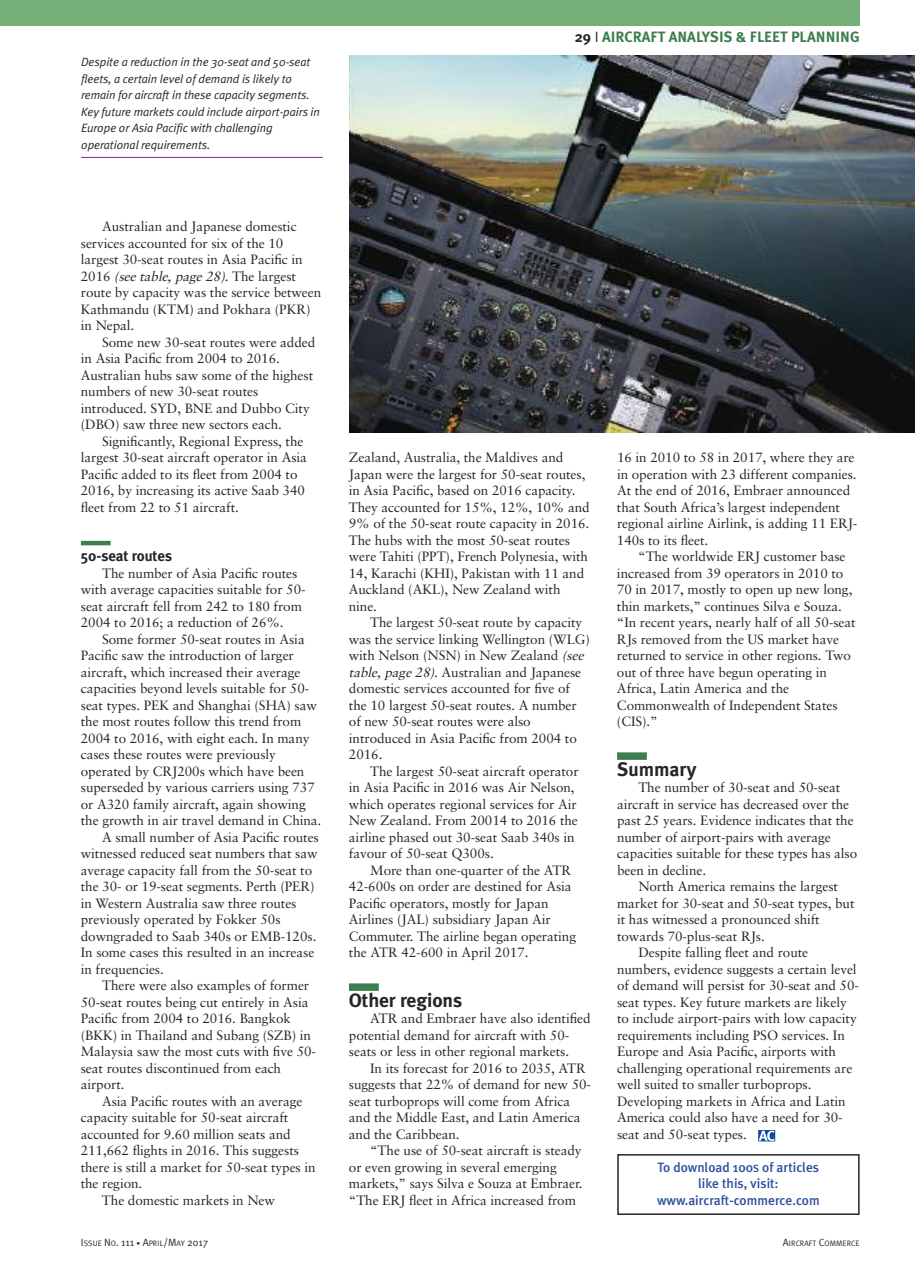
<style>
.page{position:relative;width:915px;height:1263px;background:#fff}
.page>*{position:absolute;margin:0;border:0;box-sizing:border-box;transform-origin:0 0}
.t1{font:700 19.5px "Meta Plus";letter-spacing:-.005em;color:#272627}
.t2{font:700 15px "Meta Plus";color:#3c7e4d}
.t3{font:700 15px "Meta Plus";letter-spacing:-.005em;color:#272627}
.t4{font:13.5px/16.5px "Sabon";letter-spacing:-.005em;color:#272627}
.t5{font:500 13.5px/16.2px "Meta Plus";color:#2d4f9f;text-align:center}
.t6{font:italic 12px/16.5px "Meta Plus Normal";letter-spacing:-.005em;color:#272627}
.t7{font:10.5px "Meta Plus Normal";color:#272627}
.t8{font:7.8px "Meta Plus Normal";color:#272627}
.s1{color:#272627}
.s2{font-family:"Meta Plus Normal";font-weight:400;color:#272627}
.s3{font-style:italic}
.s4{font-size:10.5px}
.s5{font-size:7.8px}
.s6{font-size:7.5px}
</style>
<div class="page">
<hr style="left:81px;top:541px;width:30px;height:4px;background:#3c7e4d">
<div style="left:349px;top:983px;width:29px;height:8px;background:#3c7e4d"></div>
<div style="left:617px;top:752px;width:29px;height:8px;background:#3c7e4d"></div>
<div style="left:0;top:0;width:859px;height:26px;background:#75ae76"></div>
<div style="left:617px;top:1154px;width:242px;height:61px;border:2px solid #272627"></div>
<svg style="left:758px;top:1130px;width:16px;height:11px"></svg>
<img style="left:349px;top:55px;width:565px;height:377px">
<hr style="left:81px;top:157px;width:242px;height:1px;background:#882480">
<p class="t6" style="left:81px;top:54px;width:240px">Despite a reduction in the 30-seat and 50-seat fleets, a certain level of demand is likely to remain for aircraft in these capacity segments.<br>Key future markets could include airport-pairs in Europe or Asia Pacific with challenging operational requirements.</p>
<p class="t2" style="left:574px;top:28px;width:286px"><span class="s1">29</span> <span class="s2">I</span> AIRCRAFT ANALYSIS &amp; FLEET PLANNING</p>
<p class="t4" style="left:81px;top:219px;width:242px;text-indent:21px">Australian and Japanese domestic services accounted for six of the 10 largest 30-seat routes in Asia Pacific in 2016 <span class="s3">(seetable,page28)</span>. The largest route by capacity was the service between Kathmandu (KTM) and Pokhara (PKR) in Nepal.</p>
<p class="t4" style="left:81px;top:335px;width:236px;text-indent:21px">Some new 30-seat routes were added in Asia Pacific from 2004 to 2016.<br>Australian hubs saw some of the highest numbers of new 30-seat routes introduced. SYD, BNE and Dubbo City (DBO) saw three new sectors each.</p>
<p class="t4" style="left:81px;top:434px;width:227px;text-indent:21px">Significantly, Regional Express, the largest 30-seat aircraft operator in Asia Pacific added to its fleet from 2004 to 2016, by increasing its active Saab 340 fleet from 22 to 51 aircraft.</p>
<p class="t3" style="left:81px;top:547px;width:93px">50-seat routes</p>
<p class="t4" style="left:81px;top:566px;width:226px;text-indent:21px">The number of Asia Pacific routes with average capacities suitable for 50- seat aircraft fell from 242 to 180 from 2004 to 2016; a reduction of 26%.</p>
<p class="t4" style="left:102px;top:632px;width:204px">Some former 50-seat routes in Asia</p>
<p class="t4" style="left:81px;top:648px;width:214px">Pacific saw the introduction of larger</p>
<p class="t4" style="left:81px;top:665px;width:221px">aircraft, which increased their average</p>
<p class="t4" style="left:81px;top:681px;width:230px">capacities beyond levels suitable for 50-</p>
<p class="t4" style="left:81px;top:698px;width:237px">seat types. PEK and Shanghai (SHA) saw</p>
<p class="t4" style="left:81px;top:714px;width:222px">the most routes follow this trend from</p>
<p class="t4" style="left:81px;top:731px;width:230px">2004 to 2016, with eight each. In many</p>
<p class="t4" style="left:81px;top:747px;width:196px">cases these routes were previously</p>
<p class="t4" style="left:81px;top:764px;width:225px">operated by CRJ200s which have been</p>
<p class="t4" style="left:81px;top:780px;width:235px">superseded by various carriers using 737</p>
<p class="t4" style="left:81px;top:797px;width:226px">or A320 family aircraft, again showing</p>
<p class="t4" style="left:81px;top:813px;width:242px">the growth in air travel demand in China.</p>
<p class="t4" style="left:102px;top:830px;width:218px">A small number of Asia Pacific routes</p>
<p class="t4" style="left:81px;top:846px;width:238px">witnessed reduced seat numbers that saw</p>
<p class="t4" style="left:81px;top:863px;width:233px">average capacity fall from the 50-seat to</p>
<p class="t4" style="left:81px;top:879px;width:235px">the 30- or 19-seat segments. Perth (PER)</p>
<p class="t4" style="left:81px;top:896px;width:217px">in Western Australia saw three routes</p>
<p class="t4" style="left:81px;top:912px;width:201px">previously operated by Fokker 50s</p>
<p class="t4" style="left:81px;top:929px;width:237px">downgraded to Saab 340s or EMB-120s.</p>
<p class="t4" style="left:81px;top:945px;width:235px">In some cases this resulted in an increase</p>
<p class="t4" style="left:81px;top:962px;width:85px">in frequencies.</p>
<p class="t4" style="left:102px;top:978px;width:208px">There were also examples of former</p>
<p class="t4" style="left:81px;top:995px;width:229px">50-seat routes being cut entirely in Asia</p>
<p class="t4" style="left:81px;top:1011px;width:212px">Pacific from 2004 to 2016. Bangkok</p>
<p class="t4" style="left:81px;top:1028px;width:232px">(BKK) in Thailand and Subang (SZB) in</p>
<p class="t4" style="left:81px;top:1044px;width:237px">Malaysia saw the most cuts with five 50-</p>
<p class="t4" style="left:81px;top:1061px;width:202px">seat routes discontinued from each</p>
<p class="t4" style="left:81px;top:1077px;width:45px">airport.</p>
<p class="t4" style="left:102px;top:1094px;width:202px">Asia Pacific routes with an average</p>
<p class="t4" style="left:81px;top:1110px;width:209px">capacity suitable for 50-seat aircraft</p>
<p class="t4" style="left:81px;top:1127px;width:211px">accounted for 9.60 million seats and</p>
<p class="t4" style="left:81px;top:1143px;width:220px">211,662 flights in 2016. This suggests</p>
<p class="t4" style="left:81px;top:1160px;width:236px">there is still a market for 50-seat types in</p>
<p class="t4" style="left:81px;top:1176px;width:63px">the region.</p>
<p class="t4" style="left:102px;top:1193px;width:174px">The domestic markets in New</p>
<p class="t4" style="left:348px;top:450px;width:242px">Zealand, Australia, the Maldives and Japan were the largest for 50-seat routes, in Asia Pacific, based on 2016 capacity.<br>They accounted for 15%, 12%, 10% and 9% of the 50-seat route capacity in 2016.<br>The hubs with the most 50-seat routes were Tahiti (PPT), French Polynesia, with 14, Karachi (KHI), Pakistan with 11 and Auckland (AKL), New Zealand with nine.</p>
<p class="t4" style="left:348px;top:615px;width:242px;text-indent:21px">The largest 50-seat route by capacity was the service linking Wellington (WLG) with Nelson (NSN) in New Zealand <span class="s3">(see table,page28)</span>. Australian and Japanese domestic services accounted for five of the 10 largest 50-seat routes. A number of new 50-seat routes were also introduced in Asia Pacific from 2004 to 2016.</p>
<p class="t4" style="left:349px;top:764px;width:231px;text-indent:21px">The largest 50-seat aircraft operator in Asia Pacific in 2016 was Air Nelson, which operates regional services for Air New Zealand. From 20014 to 2016 the airline phased out 30-seat Saab 340s in favour of 50-seat Q300s.</p>
<p class="t4" style="left:349px;top:863px;width:229px;text-indent:21px">More than one-quarter of the ATR 42-600s on order are destined for Asia Pacific operators, mostly for Japan Airlines (JAL) subsidiary Japan Air Commuter. The airline began operating the ATR 42-600 in April 2017.</p>
<h1 class="t1" style="left:349px;top:988px;width:115px">Other regions</h1>
<p class="t4" style="left:349px;top:1011px;width:243px;text-indent:21px">ATR and Embraer have also identified potential demand for aircraft with 50- seats or less in other regional markets.</p>
<p class="t4" style="left:349px;top:1061px;width:243px;text-indent:21px">In its forecast for 2016 to 2035, ATR suggests that 22% of demand for new 50- seat turboprops will come from Africa and the Middle East, and Latin America and the Caribbean.</p>
<p class="t4" style="left:349px;top:1143px;width:235px;text-indent:21px">“The use of 50-seat aircraft is steady or even growing in several emerging markets,” says Silva e Souza at Embraer. “The ERJ fleet in Africa increased from</p>
<p class="t4" style="left:616px;top:450px;width:242px">16 in 2010 to 58 in 2017, where they are in operation with 23 different companies.<br>At the end of 2016, Embraer announced that South Africa’s largest independent regional airline Airlink, is adding 11 ERJ-140s to its fleet.</p>
<p class="t4" style="left:616px;top:549px;width:240px;text-indent:21px">“The worldwide ERJ customer base increased from 39 operators in 2010 to 70 in 2017, mostly to open up new long, thin markets,” continues Silva e Souza. “In recent years, nearly half of all 50-seat RJs removed from the US market have returned to service in other regions. Two out of three have begun operating in Africa, Latin America and the Commonwealth of Independent States (CIS).”</p>
<h1 class="t1" style="left:617px;top:757px;width:81px">Summary</h1>
<p class="t4" style="left:617px;top:780px;width:242px;text-indent:21px">The number of 30-seat and 50-seat aircraft in service has decreased over the past 25 years. Evidence indicates that the number of airport-pairs with average capacities suitable for these types has also been in decline.</p>
<p class="t4" style="left:638px;top:879px;width:201px">North America remains the largest</p>
<p class="t4" style="left:617px;top:896px;width:239px">market for 30-seat and 50-seat types, but</p>
<p class="t4" style="left:617px;top:912px;width:204px">it has witnessed a pronounced shift</p>
<p class="t4" style="left:617px;top:929px;width:149px">towards 70-plus-seat RJs.</p>
<p class="t4" style="left:638px;top:945px;width:171px">Despite falling fleet and route</p>
<p class="t4" style="left:617px;top:962px;width:241px">numbers, evidence suggests a certain level</p>
<p class="t4" style="left:617px;top:978px;width:243px">of demand will persist for 30-seat and 50-</p>
<p class="t4" style="left:617px;top:995px;width:231px">seat types. Key future markets are likely</p>
<p class="t4" style="left:617px;top:1011px;width:241px">to include airport-pairs with low capacity</p>
<p class="t4" style="left:617px;top:1028px;width:229px">requirements including PSO services. In</p>
<p class="t4" style="left:617px;top:1044px;width:220px">Europe and Asia Pacific, airports with</p>
<p class="t4" style="left:617px;top:1061px;width:237px">challenging operational requirements are</p>
<p class="t4" style="left:617px;top:1077px;width:196px">well suited to smaller turboprops.</p>
<p class="t4" style="left:617px;top:1094px;width:230px">Developing markets in Africa and Latin</p>
<p class="t4" style="left:617px;top:1110px;width:227px">America could also have a need for 30-</p>
<p class="t4" style="left:617px;top:1127px;width:131px">seat and 50-seat types.</p>
<p class="t5" style="left:656px;top:1159px;width:164px">To download 100<span class="s4">S</span> of articles like this, visit: www.aircraft-commerce.com</p>
<p class="t7" style="left:81px;top:1236px;width:129px">I<span class="s5">SSUE</span> N<span class="s5">O</span>. 111 <span class="s6">•</span> A<span class="s5">PRIL</span>/M<span class="s5">AY</span> 2017</p>
<p class="t8" style="left:782px;top:1238px;width:78px"><span class="s4">A</span>IRCRAFT <span class="s4">C</span>OMMERCE</p>
</div>
